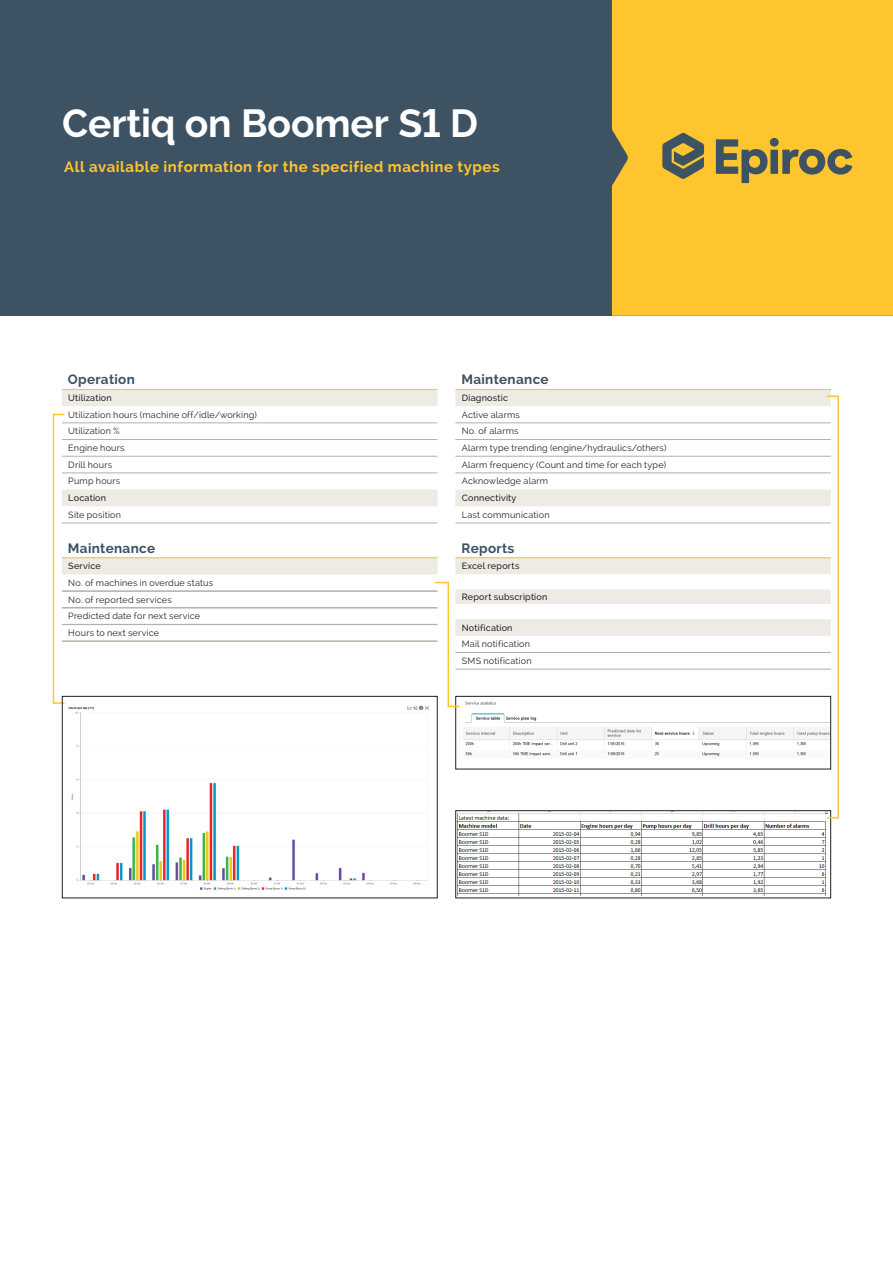
<style>
.page{position:relative;width:893px;height:1263px;background:#fff}
.page>*{position:absolute;margin:0;border:0;box-sizing:border-box;transform-origin:0 0}
.Headline_1_-_Epiroc{font:700 39px "Raleway";letter-spacing:-.005em;color:#fff}
.Ingress_-_Epiroc{font:700 15px "Raleway";letter-spacing:.035em;color:#ffc52e}
.TABLE_Head_-_Epiroc{font:700 13.5px "Raleway";letter-spacing:.025em;color:#3d5262}
.TABLE_text_-_Epiroc{font:9px "Raleway";letter-spacing:.025em;color:#231f20}
.TABLE_subhead_-_Epir{font:500 9px "Raleway";letter-spacing:.025em;color:#231f20}
</style>
<div class="page">
<div style="left:0;top:0;width:893px;height:316px;background:#3d5262"></div>
<div style="left:612px;top:0;width:281px;height:316px;background:#ffc52e"></div>
<svg style="left:662px;top:133px;width:42px;height:46px"></svg>
<svg style="left:716px;top:138px;width:136px;height:45px"></svg>
<div style="left:53px;top:414px;width:12px;height:290px;border:2px solid #ffc52e"></div>
<svg style="left:62px;top:390px;width:375px;height:184px"></svg>
<hr style="left:62px;top:389px;width:375px;height:1px;background:#ffc52e">
<hr style="left:62px;top:557px;width:375px;height:1px;background:#ffc52e">
<hr style="left:62px;top:423px;width:375px;height:1px;background:#b4b0a7">
<hr style="left:62px;top:439px;width:375px;height:1px;background:#b4b0a7">
<hr style="left:62px;top:456px;width:375px;height:1px;background:#b4b0a7">
<hr style="left:62px;top:473px;width:375px;height:1px;background:#b4b0a7">
<hr style="left:62px;top:523px;width:375px;height:1px;background:#b4b0a7">
<hr style="left:62px;top:591px;width:375px;height:1px;background:#b4b0a7">
<hr style="left:62px;top:607px;width:375px;height:1px;background:#b4b0a7">
<hr style="left:62px;top:608px;width:375px;height:1px;background:#b4b0a7">
<hr style="left:62px;top:624px;width:375px;height:1px;background:#b4b0a7">
<hr style="left:62px;top:641px;width:375px;height:1px;background:#b4b0a7">
<img style="left:68px;top:705px;width:361px;height:185px">
<div style="left:62px;top:696px;width:375px;height:202px;border:1px solid #231f20"></div>
<img style="left:462px;top:713px;width:364px;height:44px">
<svg style="left:455px;top:390px;width:376px;height:184px"></svg>
<hr style="left:455px;top:389px;width:376px;height:1px;background:#ffc52e">
<hr style="left:455px;top:557px;width:376px;height:1px;background:#ffc52e">
<hr style="left:455px;top:423px;width:376px;height:1px;background:#b4b0a7">
<hr style="left:455px;top:439px;width:376px;height:1px;background:#b4b0a7">
<hr style="left:455px;top:456px;width:376px;height:1px;background:#b4b0a7">
<hr style="left:455px;top:473px;width:376px;height:1px;background:#b4b0a7">
<hr style="left:455px;top:523px;width:376px;height:1px;background:#b4b0a7">
<img style="left:458px;top:812px;width:369px;height:84px">
<div style="left:455px;top:810px;width:376px;height:88px;border:1px solid #231f20"></div>
<svg style="left:434px;top:574px;width:397px;height:134px"></svg>
<div style="left:826px;top:395px;width:13px;height:424px;border:2px solid #ffc52e"></div>
<p class="Headline_1_-_Epiroc" style="left:62px;top:101px;width:418px">Certiq on Boomer S1 D</p>
<p class="Ingress_-_Epiroc" style="left:64px;top:158px;width:437px">All available information for the specified machine types</p>
<p class="TABLE_Head_-_Epiroc" style="left:68px;top:372px;width:68px">Operation</p>
<p class="TABLE_subhead_-_Epir" style="left:68px;top:393px;width:45px">Utilization</p>
<p class="TABLE_text_-_Epiroc" style="left:68px;top:409px;width:190px">Utilization hours (machine off/idle/working)</p>
<p class="TABLE_text_-_Epiroc" style="left:68px;top:426px;width:53px">Utilization %</p>
<p class="TABLE_text_-_Epiroc" style="left:68px;top:443px;width:58px">Engine hours</p>
<p class="TABLE_text_-_Epiroc" style="left:68px;top:459px;width:45px">Drill hours</p>
<p class="TABLE_text_-_Epiroc" style="left:68px;top:476px;width:53px">Pump hours</p>
<p class="TABLE_subhead_-_Epir" style="left:68px;top:493px;width:39px">Location</p>
<p class="TABLE_text_-_Epiroc" style="left:68px;top:509px;width:54px">Site position</p>
<p class="TABLE_Head_-_Epiroc" style="left:68px;top:540px;width:89px">Maintenance</p>
<p class="TABLE_subhead_-_Epir" style="left:68px;top:561px;width:34px">Service</p>
<p class="TABLE_text_-_Epiroc" style="left:68px;top:577px;width:146px">No. of machines in overdue status</p>
<p class="TABLE_text_-_Epiroc" style="left:68px;top:594px;width:105px">No. of reported services</p>
<p class="TABLE_text_-_Epiroc" style="left:68px;top:611px;width:133px">Predicted date for next service</p>
<p class="TABLE_text_-_Epiroc" style="left:68px;top:628px;width:92px">Hours to next service</p>
<p class="TABLE_Head_-_Epiroc" style="left:461px;top:372px;width:89px">Maintenance</p>
<p class="TABLE_subhead_-_Epir" style="left:462px;top:393px;width:48px">Diagnostic</p>
<p class="TABLE_text_-_Epiroc" style="left:462px;top:409px;width:60px">Active alarms</p>
<p class="TABLE_text_-_Epiroc" style="left:462px;top:426px;width:58px">No. of alarms</p>
<p class="TABLE_text_-_Epiroc" style="left:462px;top:443px;width:206px">Alarm type trending (engine/hydraulics/others)</p>
<p class="TABLE_text_-_Epiroc" style="left:462px;top:459px;width:206px">Alarm frequency (Count and time for each type)</p>
<p class="TABLE_text_-_Epiroc" style="left:462px;top:476px;width:88px">Acknowledge alarm</p>
<p class="TABLE_subhead_-_Epir" style="left:462px;top:493px;width:56px">Connectivity</p>
<p class="TABLE_text_-_Epiroc" style="left:462px;top:509px;width:89px">Last communication</p>
<p class="TABLE_Head_-_Epiroc" style="left:461px;top:540px;width:55px">Reports</p>
<p class="TABLE_subhead_-_Epir" style="left:462px;top:561px;width:59px">Excel reports</p>
<p class="TABLE_subhead_-_Epir" style="left:462px;top:592px;width:87px">Report subscription</p>
<p class="TABLE_subhead_-_Epir" style="left:462px;top:622px;width:52px">Notification</p>
<p class="TABLE_text_-_Epiroc" style="left:462px;top:639px;width:70px">Mail notification</p>
<p class="TABLE_text_-_Epiroc" style="left:462px;top:656px;width:71px">SMS notification</p>
</div>
